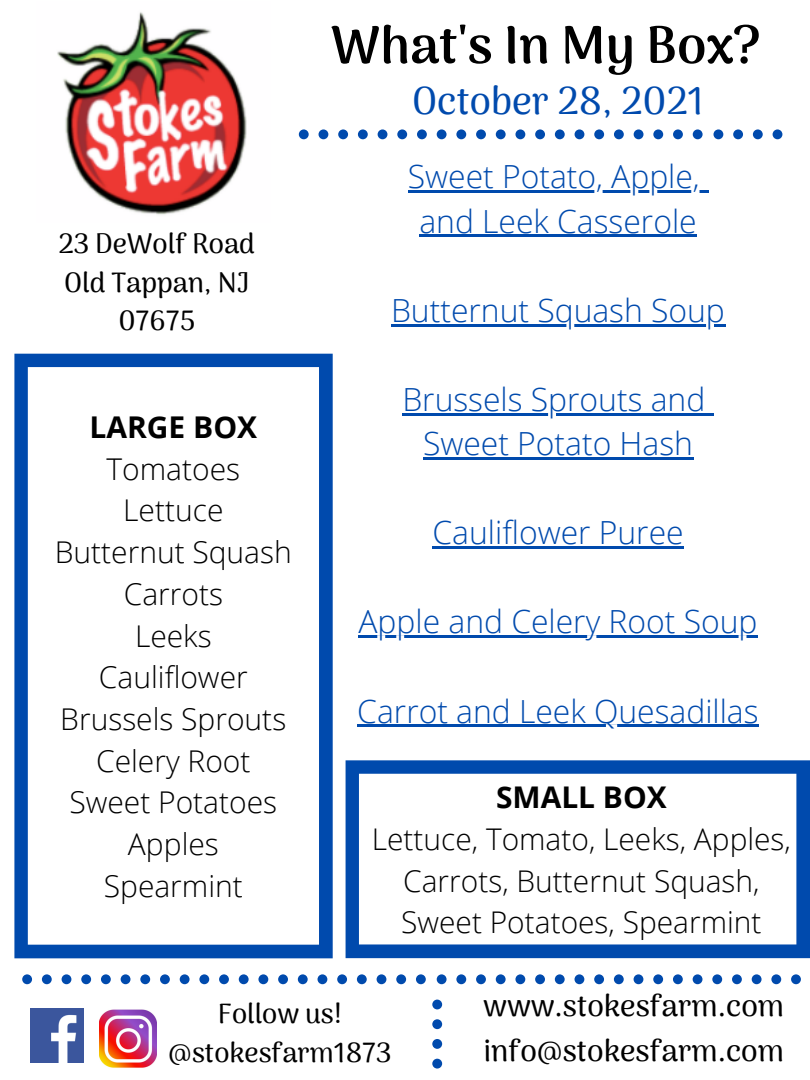
<style>
.page{position:relative;width:810px;height:1080px;background:#fff}
.page>*{position:absolute;margin:0;border:0;box-sizing:border-box;transform-origin:0 0}
.t1{font:800 52.44px "Arima Madurai";color:#000}
.t2{font:500 38.5px "Arima Madurai";color:#004aad}
.t3{font:300 31.88px "Open Sans";color:#004aad}
.t4{font:500 30.06px "Arima Madurai";color:#000}
.t5{font:300 30px "Open Sans";color:#000}
.t6{font:700 30px "Open Sans";color:#000}
.t7{font:300 29.88px "Open Sans";color:#000}
.t8{font:700 29.88px "Open Sans";color:#000}
.t9{font:500 27.62px "Arima Madurai";color:#000}
.t10{font:500 27.5px "Arima Madurai";color:#000}
</style>
<div class="page">
<img style="left:30px;top:1008px;width:53px;height:54px">
<img style="left:99px;top:1009px;width:58px;height:59px">
<img style="left:57px;top:12px;width:190px;height:203px">
<svg style="left:22px;top:974px;width:404px;height:10px"></svg>
<svg style="left:437px;top:974px;width:363px;height:10px"></svg>
<svg style="left:432px;top:1000px;width:10px;height:69px"></svg>
<svg style="left:299px;top:129px;width:404px;height:10px"></svg>
<svg style="left:714px;top:129px;width:69px;height:10px"></svg>
<svg style="left:14px;top:354px;width:319px;height:604px"></svg>
<svg style="left:346px;top:760px;width:464px;height:198px"></svg>
<hr style="left:408px;top:190px;width:292px;height:3px;background:#004aad">
<svg style="left:700px;top:190px;width:9px;height:3px"></svg>
<hr style="left:419px;top:235px;width:278px;height:2px;background:#004aad">
<hr style="left:391px;top:324px;width:334px;height:2px;background:#004aad">
<hr style="left:402px;top:413px;width:304px;height:3px;background:#004aad">
<svg style="left:706px;top:413px;width:8px;height:3px"></svg>
<hr style="left:423px;top:457px;width:270px;height:3px;background:#004aad">
<hr style="left:433px;top:546px;width:251px;height:3px;background:#004aad">
<hr style="left:359px;top:635px;width:399px;height:3px;background:#004aad">
<hr style="left:357px;top:724px;width:402px;height:3px;background:#004aad">
<p class="t9" style="left:59px;top:227px;width:198px">23 DeWolf Road</p>
<p class="t9" style="left:64px;top:266px;width:187px">Old Tappan, NJ</p>
<p class="t9" style="left:118px;top:304px;width:78px">07675</p>
<p class="t6" style="left:90px;top:406px;width:169px">LARGE BOX</p>
<p class="t5" style="left:107px;top:448px;width:135px">Tomatoes</p>
<p class="t5" style="left:123px;top:489px;width:102px">Lettuce</p>
<p class="t5" style="left:55px;top:531px;width:239px">Butternut Squash</p>
<p class="t5" style="left:124px;top:573px;width:101px">Carrots</p>
<p class="t5" style="left:135px;top:614px;width:78px">Leeks</p>
<p class="t5" style="left:99px;top:656px;width:150px">Cauliflower</p>
<p class="t5" style="left:60px;top:698px;width:227px">Brussels Sprouts</p>
<p class="t5" style="left:96px;top:740px;width:156px">Celery Root</p>
<p class="t5" style="left:69px;top:781px;width:209px">Sweet Potatoes</p>
<p class="t5" style="left:128px;top:823px;width:92px">Apples</p>
<p class="t5" style="left:104px;top:865px;width:141px">Spearmint</p>
<p class="t1" style="left:330px;top:14px;width:432px">What's In My Box?</p>
<p class="t2" style="left:412px;top:78px;width:294px">October 28, 2021</p>
<p class="t3" style="left:408px;top:154px;width:293px">Sweet Potato, Apple,</p>
<p class="t3" style="left:419px;top:199px;width:279px">and Leek Casserole</p>
<p class="t3" style="left:391px;top:288px;width:335px">Butternut Squash Soup</p>
<p class="t3" style="left:402px;top:377px;width:304px">Brussels Sprouts and</p>
<p class="t3" style="left:423px;top:421px;width:271px">Sweet Potato Hash</p>
<p class="t3" style="left:433px;top:510px;width:253px">Cauliflower Puree</p>
<p class="t3" style="left:359px;top:599px;width:400px">Apple and Celery Root Soup</p>
<p class="t3" style="left:357px;top:689px;width:403px">Carrot and Leek Quesadillas</p>
<p class="t8" style="left:496px;top:776px;width:172px">SMALL BOX</p>
<p class="t7" style="left:372px;top:818px;width:421px">Lettuce, Tomato, Leeks, Apples,</p>
<p class="t7" style="left:403px;top:860px;width:358px">Carrots, Butternut Squash,</p>
<p class="t7" style="left:401px;top:901px;width:362px">Sweet Potatoes, Spearmint</p>
<p class="t10" style="left:218px;top:998px;width:126px">Follow us!</p>
<p class="t4" style="left:483px;top:988px;width:302px">www.stokesfarm.com</p>
<p class="t10" style="left:168px;top:1036px;width:225px">@stokesfarm1873</p>
<p class="t4" style="left:483px;top:1033px;width:302px">info@stokesfarm.com</p>
</div>
